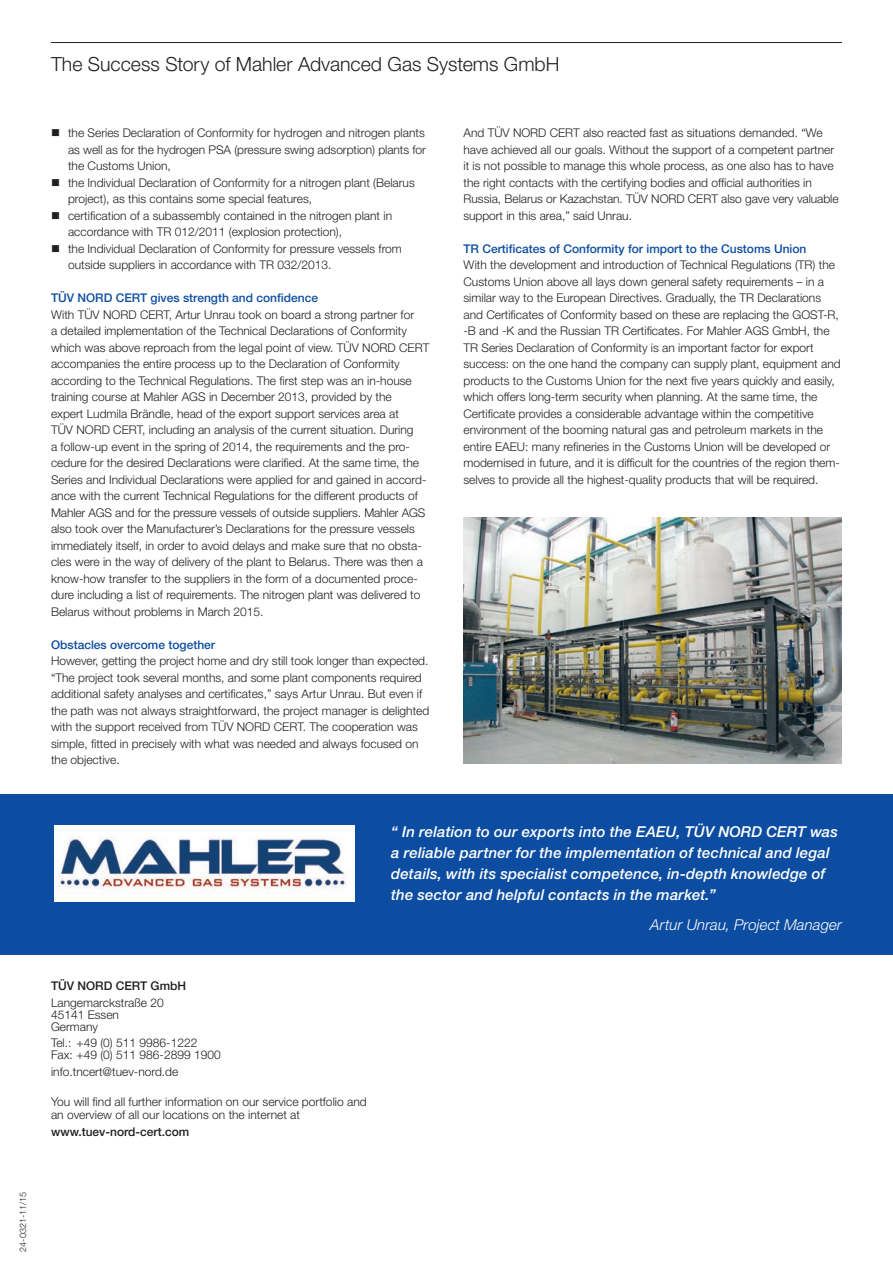
<style>
.page{position:relative;width:893px;height:1263px;background:#fff}
.page>*{position:absolute;margin:0;border:0;box-sizing:border-box;transform-origin:0 0}
.t1{font:300 19.5px "Helvetica Neue";color:#231f20}
.t2{font:italic 500 15px/21px "Helvetica Neue";letter-spacing:.01em;color:#fff}
.t3{font:italic 300 15px "Helvetica Neue";letter-spacing:.005em;color:#fff}
.t4{font:300 12px/16.5px "Helvetica Neue";color:#231f20}
.t5{font:500 12px "Helvetica Neue";color:#0d4da1}
.t6{font:500 12px "Helvetica Neue";color:#231f20}
.t7{font:300 9px "Helvetica Neue";color:#231f20}
</style>
<div class="page">
<hr style="left:51px;top:42px;width:791px;height:1px;background:#231f20">
<div style="left:0;top:794px;width:893px;height:161px;background:#0d4da1"></div>
<img style="left:463px;top:517px;width:379px;height:247px">
<img style="left:54px;top:825px;width:300px;height:76px">
<p class="t7" style="left:18px;top:1252px;width:61px;rotate:-90deg">24-0321-11/15</p>
<h1 class="t1" style="left:51px;top:52px;width:510px">The Success Story of Mahler Advanced Gas Systems GmbH</h1>
<p class="t4" style="left:68px;top:124px;width:359px;text-align:justify;text-indent:-17px">■ the Series Declaration of Conformity for hydrogen and nitrogen plants as well as for the hydrogen PSA (pressure swing adsorption) plants for the Customs Union,</p>
<p class="t4" style="left:68px;top:174px;width:348px;text-indent:-17px">■ the Individual Declaration of Conformity for a nitrogen plant (Belarus project), as this contains some special features,</p>
<p class="t4" style="left:68px;top:207px;width:326px;text-indent:-17px">■ certification of a subassembly contained in the nitrogen plant in accordance with TR 012/2011 (explosion protection),</p>
<p class="t4" style="left:68px;top:240px;width:335px;text-indent:-17px">■ the Individual Declaration of Conformity for pressure vessels from outside suppliers in accordance with TR 032/2013.</p>
<p class="t5" style="left:51px;top:291px;width:268px">TÜV NORD CERT gives strength and confidence</p>
<p class="t4" style="left:51px;top:306px;width:380px">With TÜV NORD CERT, Artur Unrau took on board a strong partner for<br>a detailed implementation of the Technical Declarations of Conformity which was above reproach from the legal point of view. TÜV NORD CERT accompanies the entire process up to the Declaration of Conformity according to the Technical Regulations. The first step was an in-house training course at Mahler AGS in December 2013, provided by the<br>expert Ludmila Brändle, head of the export support services area at<br>TÜV NORD CERT, including an analysis of the current situation. During<br>a follow-up event in the spring of 2014, the requirements and the pro&shy;cedure for the desired Declarations were clarified. At the same time, the Series and Individual Declarations were applied for and gained in accord&shy;ance with the current Technical Regulations for the different products of Mahler AGS and for the pressure vessels of outside suppliers. Mahler AGS also took over the Manufacturer’s Declarations for the pressure vessels immediately itself, in order to avoid delays and make sure that no obsta&shy;cles were in the way of delivery of the plant to Belarus. There was then a know-how transfer to the suppliers in the form of a documented proce&shy;dure including a list of requirements. The nitrogen plant was delivered to Belarus without problems in March 2015.</p>
<p class="t5" style="left:51px;top:637px;width:166px">Obstacles overcome together</p>
<p class="t4" style="left:51px;top:652px;width:380px">However, getting the project home and dry still took longer than expected. “The project took several months, and some plant components required additional safety analyses and certificates,” says Artur Unrau. But even if the path was not always straightforward, the project manager is delighted with the support received from TÜV NORD CERT. The cooperation was simple, fitted in precisely with what was needed and always focused on the objective.</p>
<p class="t4" style="left:463px;top:124px;width:377px">And TÜV NORD CERT also reacted fast as situations demanded. “We have achieved all our goals. Without the support of a competent partner it is not possible to manage this whole process, as one also has to have the right contacts with the certifying bodies and official authorities in Russia, Belarus or Kazachstan. TÜV NORD CERT also gave very valuable support in this area,” said Unrau.</p>
<p class="t5" style="left:463px;top:241px;width:344px">TR Certificates of Conformity for import to the Customs Union</p>
<p class="t4" style="left:463px;top:256px;width:379px">With the development and introduction of Technical Regulations (TR) the Customs Union above all lays down general safety requirements – in a similar way to the European Directives. Gradually, the TR Declarations and Certificates of Conformity based on these are replacing the GOST-R, -B and -K and the Russian TR Certificates. For Mahler AGS GmbH, the TR Series Declaration of Conformity is an important factor for export success: on the one hand the company can supply plant, equipment and products to the Customs Union for the next five years quickly and easily, which offers long-term security when planning. At the same time, the Certificate provides a considerable advantage within the competitive environment of the booming natural gas and petroleum markets in the entire EAEU: many refineries in the Customs Union will be developed or modernised in future, and it is difficult for the countries of the region them&shy;selves to provide all the highest-quality products that will be required.</p>
<p class="t6" style="left:51px;top:979px;width:137px">TÜV NORD CERT GmbH</p>
<p class="t4" style="left:51px;top:996px;width:114px;line-height:12px">Langemarckstraße 20<br>45141 Essen<br>Germany</p>
<p class="t4" style="left:51px;top:1037px;width:171px;line-height:12px">Tel.: +49 (0) 511 9986-1222<br>Fax: +49 (0) 511 986-2899 1900</p>
<p class="t4" style="left:51px;top:1063px;width:129px">info.tncert@tuev-nord.de</p>
<p class="t4" style="left:51px;top:1094px;width:317px;line-height:13.5px">You will find all further information on our service portfolio and an overview of all our locations on the internet at</p>
<p class="t6" style="left:51px;top:1124px;width:140px">www.tuev-nord-cert.com</p>
<p class="t2" style="left:391px;top:821px;width:448px">“ In relation to our exports into the EAEU, TÜV NORD CERT was a reliable partner for the implementation of technical and legal details, with its specialist competence, in-depth knowledge of the sector and helpful contacts in the market.”</p>
<p class="t3" style="left:650px;top:916px;width:193px">Artur Unrau, Project Manager</p>
</div>
